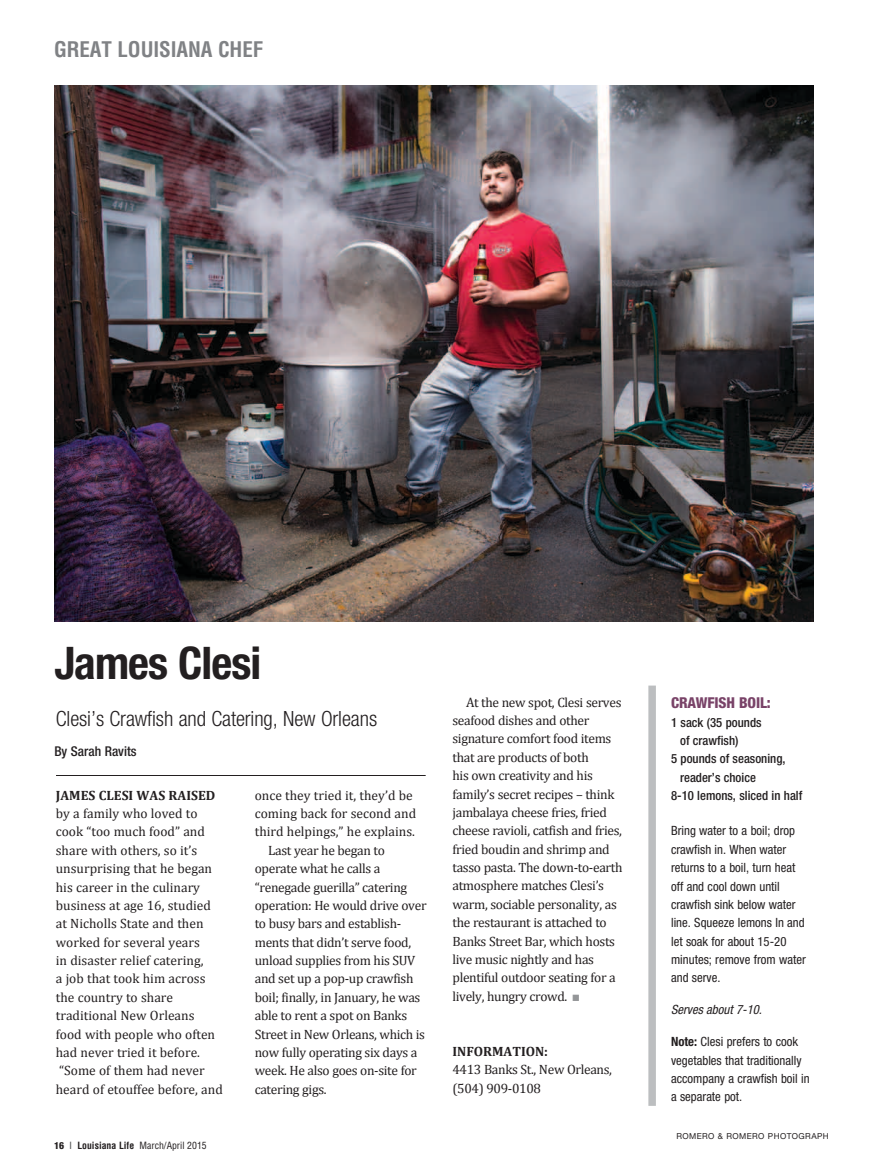
<style>
.page{position:relative;width:878px;height:1175px;background:#fff}
.page>*{position:absolute;margin:0;border:0;box-sizing:border-box;transform-origin:0 0}
.t1{font:700 condensed 45px "Helvetica Neue";letter-spacing:-.02em;color:#231f20}
.t2{font:300 condensed 21px "Helvetica Neue";letter-spacing:-.005em;color:#231f20}
.t3{font:700 condensed 21px "Helvetica";letter-spacing:-.005em;color:#808285}
.t4{font:800 condensed 15px "Helvetica Neue";letter-spacing:-.01em;color:#794368}
.t5{font:13.5px/18.3px "Cambria";letter-spacing:-.025em;color:#231f20}
.t6{font:13.5px/18.3px "Cambria";color:#231f20}
.t7{font:700 13.5px "Cambria";color:#231f20}
.t8{font:500 condensed 13.5px "Helvetica Neue";color:#231f20}
.t9{font:condensed 12.75px/18.3px "Helvetica Neue";color:#231f20}
.t10{font:500 condensed 12.75px "Helvetica Neue";color:#231f20}
.t11{font:italic condensed 12.75px "Helvetica Neue";color:#231f20}
.t12{font:condensed 9.75px "Helvetica";color:#231f20}
.t13{font:8.25px "Helvetica Neue";letter-spacing:.05em;color:#231f20}
.s1{font-family:"Helvetica Neue";font-weight:800}
.s2{font-weight:700;color:#58595b}
.s3{font-weight:700}
.s4{color:#949698}
</style>
<div class="page">
<img style="left:54px;top:86px;width:759px;height:535px">
<div style="left:648px;top:685px;width:8px;height:420px;background:#bcbec0"></div>
<hr style="left:56px;top:775px;width:369px;height:1px;background:#231f20">
<h2 class="t3" style="left:54px;top:36px;width:211px">GREAT LOUISIANA CHEF</h2>
<h1 class="t1" style="left:54px;top:636px;width:208px">James Clesi</h1>
<h2 class="t2" style="left:56px;top:707px;width:323px">Clesi’s Crawfish and Catering, New Orleans</h2>
<p class="t8" style="left:54px;top:743px;width:84px">By Sarah Ravits</p>
<p class="t7" style="left:56px;top:785px;width:161px">JAMES CLESI WAS RAISED</p>
<p class="t6" style="left:56px;top:804px;width:168px">by a family who loved to cook “too much food” and share with others, so it’s unsurprising that he began his career in the culinary business at age 16, studied at Nicholls State and then worked for several years<br>in disaster relief catering,<br>a job that took him across the country to share traditional New Orleans food with people who often had never tried it before. “Some of them had never heard of etouffee before, and</p>
<p class="t12" style="left:54px;top:1139px;width:154px"><span class="s1">16</span> <span class="s2">|</span> <span class="s3">LOUISIANA LIFE</span> March/April 2015</p>
<p class="t6" style="left:255px;top:786px;width:159px">once they tried it, they’d be</p>
<p class="t6" style="left:255px;top:804px;width:163px">coming back for second and</p>
<p class="t6" style="left:255px;top:822px;width:162px">third helpings,” he explains.</p>
<p class="t5" style="left:268px;top:841px;width:118px">Last year he began to</p>
<p class="t5" style="left:255px;top:859px;width:127px">operate what he calls a</p>
<p class="t5" style="left:255px;top:877px;width:154px">“renegade guerilla” catering</p>
<p class="t5" style="left:255px;top:896px;width:173px">operation: He would drive over</p>
<p class="t5" style="left:255px;top:914px;width:148px">to busy bars and establish-</p>
<p class="t5" style="left:255px;top:933px;width:158px">ments that didn’t serve food,</p>
<p class="t5" style="left:255px;top:951px;width:162px">unload supplies from his SUV</p>
<p class="t5" style="left:255px;top:969px;width:160px">and set up a pop-up crawfish</p>
<p class="t5" style="left:255px;top:988px;width:167px">boil; finally, in January, he was</p>
<p class="t5" style="left:255px;top:1006px;width:154px">able to rent a spot on Banks</p>
<p class="t5" style="left:255px;top:1024px;width:172px">Street in New Orleans, which is</p>
<p class="t5" style="left:255px;top:1043px;width:164px">now fully operating six days a</p>
<p class="t5" style="left:255px;top:1061px;width:164px">week. He also goes on-site for</p>
<p class="t5" style="left:255px;top:1080px;width:73px">catering gigs.</p>
<p class="t5" style="left:452px;top:692px;width:171px;text-indent:14px">At the new spot, Clesi serves seafood dishes and other signature comfort food items that are products of both<br>his own creativity and his family’s secret recipes – think jambalaya cheese fries, fried cheese ravioli, catfish and fries, fried boudin and shrimp and tasso pasta. The down-to-earth atmosphere matches Clesi’s warm, sociable personality, as the restaurant is attached to<br>Banks Street Bar, which hosts live music nightly and has plentiful outdoor seating for a lively, hungry crowd. <span class="s4">■</span></p>
<p class="t4" style="left:671px;top:693px;width:101px">CRAWFISH BOIL:</p>
<p class="t10" style="left:671px;top:714px;width:92px">1 sack (35 pounds</p>
<p class="t10" style="left:680px;top:733px;width:60px">of crawfish)</p>
<p class="t10" style="left:671px;top:751px;width:116px">5 pounds of seasoning,</p>
<p class="t10" style="left:680px;top:769px;width:77px">reader’s choice</p>
<p class="t10" style="left:671px;top:788px;width:133px">8-10 lemons, sliced in half</p>
<p class="t9" style="left:671px;top:821px;width:136px">Bring water to a boil; drop crawfish in. When water returns to a boil, turn heat off and cool down until crawfish sink below water line. Squeeze lemons In and let soak for about 15-20 minutes; remove from water and serve.</p>
<p class="t11" style="left:671px;top:1002px;width:92px">Serves about 7-10.</p>
<p class="t9" style="left:671px;top:1032px;width:140px"><span class="s3">Note:</span> Clesi prefers to cook vegetables that traditionally accompany a crawfish boil in a separate pot.</p>
<p class="t7" style="left:452px;top:1042px;width:97px">INFORMATION:</p>
<p class="t5" style="left:452px;top:1060px;width:161px">4413 Banks St., New Orleans, (504) 909-0108</p>
<p class="t13" style="left:676px;top:1130px;width:154px">ROMERO &amp; ROMERO PHOTOGRAPH</p>
</div>
